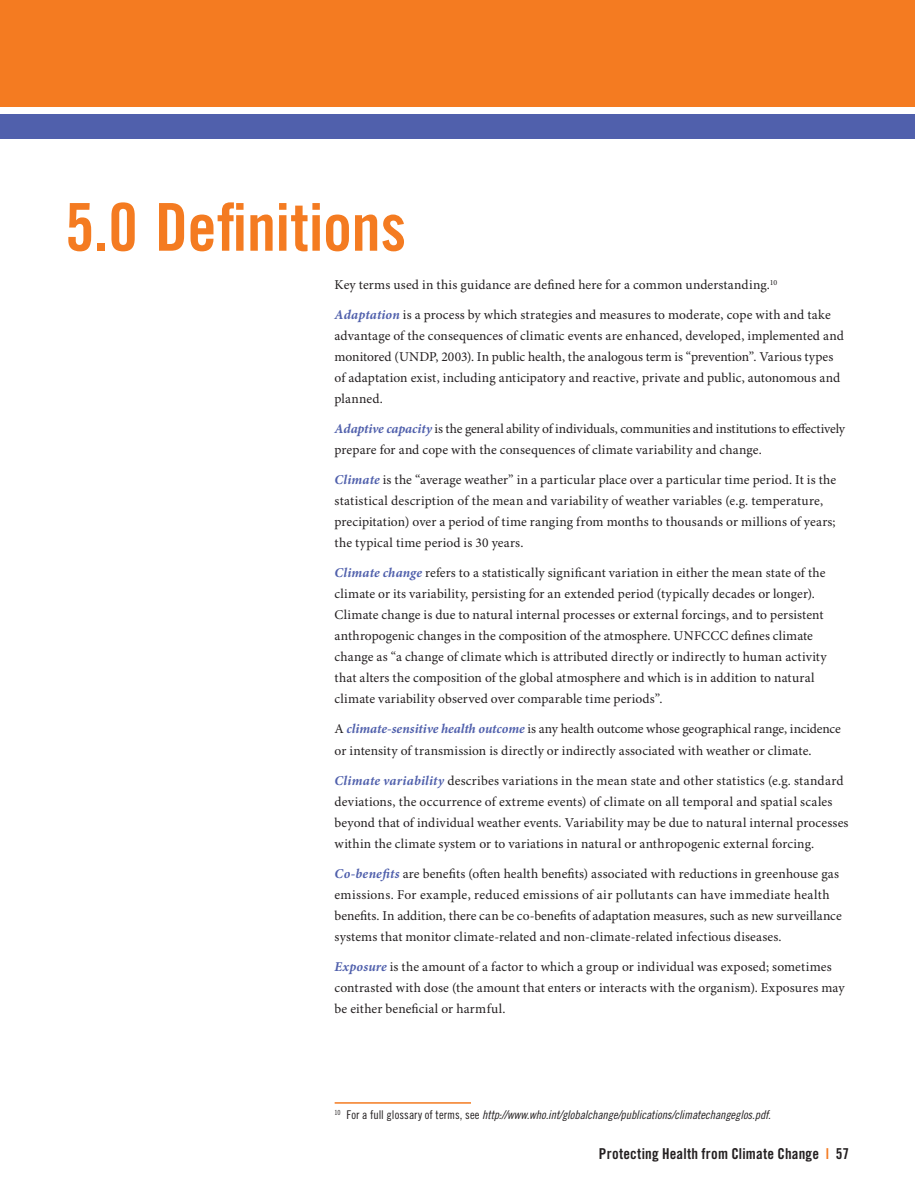
<style>
.page{position:relative;width:915px;height:1185px;background:#fff}
.page>*{position:absolute;margin:0;border:0;box-sizing:border-box;transform-origin:0 0}
.t1{font:66px "Trade Gothic LT Std Bd Cn 20";letter-spacing:-.01em;color:#f47b21}
.t2{font:15px "Trade Gothic LT Std Bd Cn 20";letter-spacing:.015em;color:#231f20}
.t3{font:13.5px/21px "Minion Pro";letter-spacing:.01em;color:#231f20}
.t4{font:12px "Trade Gothic LT Std Cn 18 Obl";letter-spacing:-.01em;color:#231f20}
.s1{font-weight:700;font-style:italic;color:#5060ac}
.s2{font-family:"Trade Gothic LT Std Cn 18"}
.s3{color:#f47b21}
</style>
<div class="page">
<div style="left:0;top:0;width:914px;height:107px;background:#f47b21"></div>
<div style="left:0;top:114px;width:914px;height:24px;background:#5060ac"></div>
<hr style="left:334px;top:1102px;width:137px;height:1px;background:#f47b21">
<h1 class="t1" style="left:65px;top:187px;width:343px">5.0 Definitions</h1>
<p class="t3" style="left:334px;top:275px;width:444px">Key terms used in this guidance are defined here for a common understanding.<sup>10</sup></p>
<p class="t3" style="left:334px;top:305px;width:510px"><span class="s1">Adaptation</span> is a process by which strategies and measures to moderate, cope with and take advantage of the consequences of climatic events are enhanced, developed, implemented and monitored (UNDP, 2003). In public health, the analogous term is “prevention”. Various types of adaptation exist, including anticipatory and reactive, private and public, autonomous and planned.</p>
<p class="t3" style="left:334px;top:419px;width:512px"><span class="s1">Adaptive capacity</span> is the general ability of individuals, communities and institutions to effectively prepare for and cope with the consequences of climate variability and change.</p>
<p class="t3" style="left:334px;top:470px;width:503px"><span class="s1">Climate</span> is the “average weather” in a particular place over a particular time period. It is the statistical description of the mean and variability of weather variables (e.g. temperature, precipitation) over a period of time ranging from months to thousands or millions of years; the typical time period is 30 years.</p>
<p class="t3" style="left:334px;top:563px;width:493px"><span class="s1">Climate change</span> refers to a statistically significant variation in either the mean state of the climate or its variability, persisting for an extended period (typically decades or longer).<br>Climate change is due to natural internal processes or external forcings, and to persistent anthropogenic changes in the composition of the atmosphere. UNFCCC defines climate change as “a change of climate which is attributed directly or indirectly to human activity that alters the composition of the global atmosphere and which is in addition to natural climate variability observed over comparable time periods”.</p>
<p class="t3" style="left:334px;top:719px;width:508px">A <span class="s1">climate-sensitive health outcome</span> is any health outcome whose geographical range, incidence or intensity of transmission is directly or indirectly associated with weather or climate.</p>
<p class="t3" style="left:334px;top:770px;width:515px"><span class="s1">Climate variability</span> describes variations in the mean state and other statistics (e.g. standard deviations, the occurrence of extreme events) of climate on all temporal and spatial scales beyond that of individual weather events. Variability may be due to natural internal processes within the climate system or to variations in natural or anthropogenic external forcing.</p>
<p class="t3" style="left:334px;top:863px;width:508px"><span class="s1">Co-benefits</span> are benefits (often health benefits) associated with reductions in greenhouse gas emissions. For example, reduced emissions of air pollutants can have immediate health benefits. In addition, there can be co-benefits of adaptation measures, such as new surveillance systems that monitor climate-related and non-climate-related infectious diseases.</p>
<p class="t3" style="left:334px;top:956px;width:511px"><span class="s1">Exposure</span> is the amount of a factor to which a group or individual was exposed; sometimes contrasted with dose (the amount that enters or interacts with the organism). Exposures may be either beneficial or harmful.</p>
<p class="t4" style="left:334px;top:1107px;width:438px"><sup>10</sup> <span class="s2">For a full glossary of terms, see</span> http://www.who.int/globalchange/publications/climatechangeglos.pdf.</p>
<p class="t2" style="left:599px;top:1144px;width:252px">Protecting Health from Climate Change <span class="s3">l</span> 57</p>
</div>
